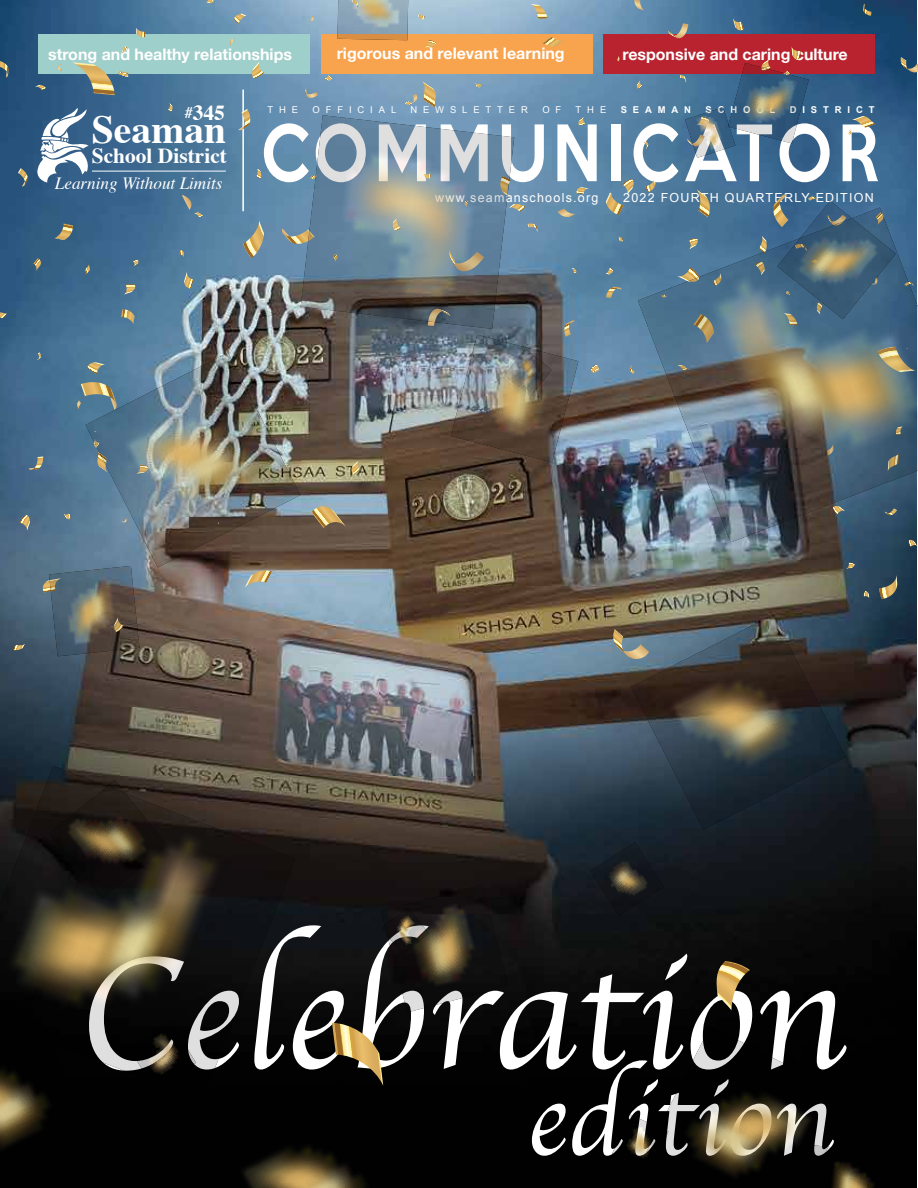
<style>
.page{position:relative;width:918px;height:1188px;background:#fff}
.page>*{position:absolute;margin:0;border:0;box-sizing:border-box;transform-origin:0 0}
.t1{font:164.25px "Apple Chancery";color:#fff}
.t2{font:108.6px "Apple Chancery";color:#fff}
.t3{font:500 70.95px "Keep Calm";letter-spacing:.1em;color:#fff;scale:.83 1}
.t4{font:700 39.75px "Times";color:#fff}
.t5{font:700 21.45px "Times";color:#fff}
.t6{font:italic 17.1px "Times";color:#fff}
.t7{font:700 15.9px "Helvetica Neue";color:#fff}
.t8{font:12.45px "Arial";letter-spacing:.1em;color:#fff}
.t9{font:9.45px "Arial";letter-spacing:.625em;color:#fff}
.t10{font:700 9.45px "Arial";letter-spacing:.625em;color:#fff}
.s1{font-size:16.2px}
</style>
<div class="page">
<img style="left:0;top:0;width:916px;height:1188px">
<hr style="left:242px;top:90px;width:2px;height:121px;background:#fff">
<div style="left:38px;top:34px;width:271px;height:40px;background:#9fcfca"></div>
<div style="left:321px;top:34px;width:272px;height:40px;background:#f8a34e"></div>
<div style="left:603px;top:34px;width:271px;height:40px;background:#b8232f"></div>
<hr style="left:92px;top:171px;width:134px;height:1px;background:#fff">
<svg style="left:37px;top:107px;width:54px;height:76px"></svg>
<svg style="left:846px;top:563px;width:9px;height:6px"></svg>
<svg style="left:33px;top:258px;width:8px;height:13px"></svg>
<svg style="left:58px;top:64px;width:4px;height:8px"></svg>
<svg style="left:35px;top:85px;width:11px;height:5px"></svg>
<svg style="left:629px;top:365px;width:6px;height:9px"></svg>
<svg style="left:571px;top:268px;width:6px;height:5px"></svg>
<svg style="left:531px;top:4px;width:17px;height:15px"></svg>
<svg style="left:637px;top:80px;width:5px;height:9px"></svg>
<svg style="left:37px;top:352px;width:4px;height:8px"></svg>
<svg style="left:646px;top:177px;width:10px;height:15px"></svg>
<svg style="left:418px;top:13px;width:7px;height:7px"></svg>
<svg style="left:205px;top:0;width:9px;height:3px"></svg>
<svg style="left:282px;top:229px;width:19px;height:16px"></svg>
<svg style="left:634px;top:0;width:10px;height:11px"></svg>
<svg style="left:230px;top:38px;width:4px;height:8px"></svg>
<svg style="left:542px;top:37px;width:21px;height:10px"></svg>
<svg style="left:619px;top:235px;width:4px;height:7px"></svg>
<svg style="left:85px;top:264px;width:5px;height:10px"></svg>
<svg style="left:461px;top:632px;width:6px;height:3px"></svg>
<svg style="left:578px;top:116px;width:7px;height:10px"></svg>
<svg style="left:697px;top:189px;width:14px;height:19px"></svg>
<svg style="left:863px;top:4px;width:8px;height:12px"></svg>
<svg style="left:558px;top:209px;width:18px;height:9px"></svg>
<svg style="left:528px;top:223px;width:10px;height:9px"></svg>
<svg style="left:256px;top:168px;width:6px;height:11px"></svg>
<svg style="left:475px;top:83px;width:6px;height:5px"></svg>
<svg style="left:900px;top:57px;width:18px;height:15px"></svg>
<svg style="left:617px;top:56px;width:3px;height:6px"></svg>
<svg style="left:308px;top:16px;width:5px;height:6px"></svg>
<svg style="left:252px;top:61px;width:12px;height:17px"></svg>
<svg style="left:245px;top:570px;width:27px;height:17px"></svg>
<svg style="left:18px;top:168px;width:11px;height:19px"></svg>
<svg style="left:305px;top:88px;width:13px;height:10px"></svg>
<svg style="left:733px;top:18px;width:11px;height:13px"></svg>
<svg style="left:133px;top:260px;width:6px;height:7px"></svg>
<svg style="left:909px;top:543px;width:9px;height:4px"></svg>
<svg style="left:19px;top:515px;width:11px;height:16px"></svg>
<svg style="left:55px;top:224px;width:18px;height:16px"></svg>
<svg style="left:63px;top:513px;width:8px;height:6px"></svg>
<svg style="left:864px;top:591px;width:6px;height:8px"></svg>
<svg style="left:644px;top:141px;width:5px;height:8px"></svg>
<svg style="left:351px;top:460px;width:9px;height:14px"></svg>
<svg style="left:122px;top:46px;width:6px;height:8px"></svg>
<svg style="left:29px;top:456px;width:15px;height:14px"></svg>
<svg style="left:180px;top:250px;width:4px;height:8px"></svg>
<svg style="left:124px;top:284px;width:11px;height:11px"></svg>
<svg style="left:879px;top:574px;width:18px;height:25px"></svg>
<svg style="left:184px;top:271px;width:10px;height:17px"></svg>
<svg style="left:14px;top:644px;width:11px;height:7px"></svg>
<svg style="left:606px;top:287px;width:16px;height:11px"></svg>
<svg style="left:0;top:312px;width:7px;height:6px"></svg>
<svg style="left:234px;top:14px;width:12px;height:10px"></svg>
<svg style="left:243px;top:221px;width:21px;height:37px"></svg>
<svg style="left:0;top:61px;width:9px;height:17px"></svg>
<svg style="left:848px;top:116px;width:28px;height:19px"></svg>
<svg style="left:182px;top:195px;width:21px;height:22px"></svg>
<svg style="left:606px;top:267px;width:7px;height:8px"></svg>
<svg style="left:311px;top:506px;width:35px;height:22px"></svg>
<svg style="left:514px;top:204px;width:11px;height:8px"></svg>
<svg style="left:136px;top:28px;width:9px;height:10px"></svg>
<svg style="left:613px;top:629px;width:18px;height:31px"></svg>
<svg style="left:72px;top:62px;width:56px;height:33px"></svg>
<svg style="left:238px;top:109px;width:14px;height:22px"></svg>
<svg style="left:668px;top:23px;width:20px;height:15px"></svg>
<svg style="left:606px;top:179px;width:28px;height:36px"></svg>
<svg style="left:121px;top:309px;width:14px;height:15px"></svg>
<svg style="left:426px;top:40px;width:10px;height:7px"></svg>
<svg style="left:77px;top:382px;width:8px;height:28px"></svg>
<svg style="left:168px;top:102px;width:5px;height:10px"></svg>
<svg style="left:324px;top:75px;width:8px;height:5px"></svg>
<svg style="left:576px;top:187px;width:14px;height:7px"></svg>
<svg style="left:405px;top:81px;width:31px;height:27px"></svg>
<img style="left:638px;top:208px;width:280px;height:335px">
<img style="left:85px;top:353px;width:215px;height:215px">
<svg style="left:0;top:1101px;width:99px;height:87px;background:#13110b"></svg>
<svg style="left:631px;top:615px;width:215px;height:215px;background:#383c3e"></svg>
<svg style="left:301px;top:115px;width:213px;height:214px;background:#6d818e"></svg>
<svg style="left:680px;top:47px;width:129px;height:111px"></svg>
<svg style="left:43px;top:566px;width:97px;height:90px;background:#5f6463"></svg>
<svg style="left:337px;top:0;width:72px;height:40px;background:#a5a89e"></svg>
<svg style="left:755px;top:195px;width:141px;height:130px;background:#4c6b81"></svg>
<img style="left:428px;top:309px;width:150px;height:153px">
<svg style="left:590px;top:365px;width:9px;height:8px"></svg>
<svg style="left:715px;top:961px;width:35px;height:49px;background:#725f3a"></svg>
<svg style="left:590px;top:842px;width:74px;height:74px;background:#1d2023"></svg>
<svg style="left:381px;top:885px;width:128px;height:127px;background:#211c17"></svg>
<svg style="left:0;top:766px;width:295px;height:335px;background:#2b261d"></svg>
<svg style="left:612px;top:1026px;width:284px;height:162px;background:#100e08"></svg>
<svg style="left:128px;top:1021px;width:288px;height:167px;background:#100e09"></svg>
<p class="t7" style="left:48px;top:42px;width:245px">strong and healthy relationships</p>
<p class="t7" style="left:337px;top:41px;width:229px">rigorous and relevant learning</p>
<p class="t7" style="left:622px;top:42px;width:227px">responsive and caring culture</p>
<h3 class="t5" style="left:185px;top:92px;width:42px"><span class="s1">#</span>345</h3>
<h3 class="t4" style="left:92px;top:92px;width:136px">Seaman</h3>
<h3 class="t5" style="left:92px;top:135px;width:137px">School District</h3>
<p class="t6" style="left:55px;top:168px;width:169px">Learning Without Limits</p>
<p class="t9" style="left:267px;top:104px;width:32px">THE</p>
<p class="t9" style="left:312px;top:104px;width:85px">OFFICIAL</p>
<p class="t9" style="left:410px;top:104px;width:119px">NEWSLETTER</p>
<p class="t9" style="left:542px;top:104px;width:21px">O F</p>
<p class="t9" style="left:576px;top:104px;width:32px">THE</p>
<p class="t10" style="left:621px;top:104px;width:72px">SEAMAN</p>
<p class="t10" style="left:706px;top:104px;width:71px">SCHOOL</p>
<p class="t10" style="left:790px;top:104px;width:86px">DISTRICT</p>
<h3 class="t3" style="left:261px;top:92px;width:746px">COMMUNICATOR</h3>
<p class="t8" style="left:435px;top:190px;width:440px">www.seamanschools.org | 2022 FOURTH QUARTERLY EDITION</p>
<h1 class="t1" style="left:77px;top:884px;width:769px">Celebration</h1>
<h2 class="t2" style="left:526px;top:1033px;width:308px">edition</h2>
</div>
